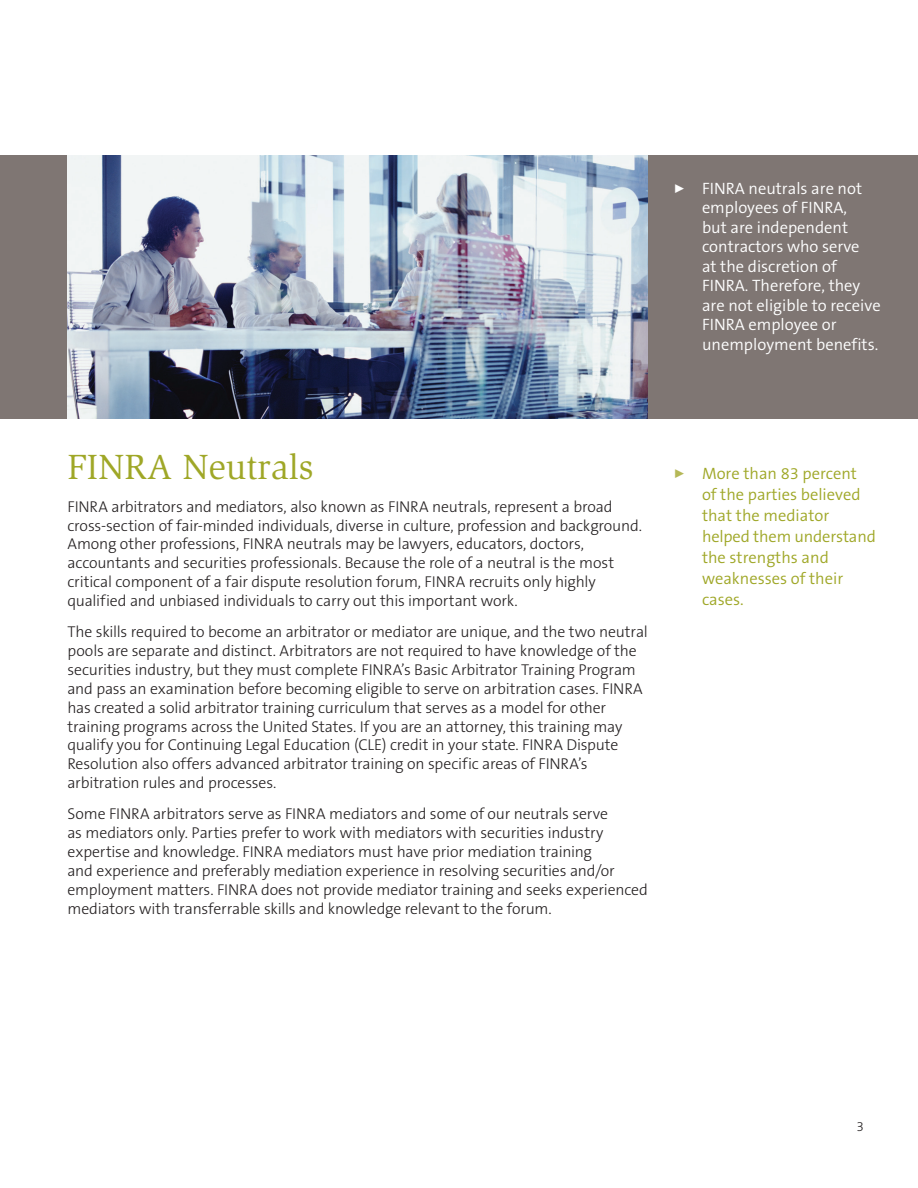
<style>
.page{position:relative;width:918px;height:1188px;background:#fff}
.page>*{position:absolute;margin:0;border:0;box-sizing:border-box;transform-origin:0 0}
.head_main{font:36px "Slimbach LT";letter-spacing:-.005em;color:#9fa727}
.t1{font:300 16.5px/19.5px "The Sans B4";color:#fff}
.t2{font:300 16.5px/21px "The Sans B4";color:#9fa727}
.text_main{font:300 15.75px/18.9px "The Sans B3";letter-spacing:-.01em;color:#231f20}
.footnote{font:300 13.5px "The Sans B3";color:#231f20}
</style>
<div class="page">
<div style="left:0;top:155px;width:918px;height:263px;background:#7f7673"></div>
<img style="left:68px;top:155px;width:580px;height:263px">
<p class="t1" style="left:702px;top:179px;width:180px;text-indent:-27px"><sup>0</sup> FINRA neutrals are not employees of FINRA,<br>but are independent contractors who serve<br>at the discretion of<br>FINRA. Therefore, they are not eligible to receive<br>FINRA employee or unemployment benefits.</p>
<p class="head_main" style="left:68px;top:447px;width:248px">FINRA Neutrals</p>
<p class="text_main" style="left:68px;top:497px;width:576px">FINRA arbitrators and mediators, also known as FINRA neutrals, represent a broad cross-section of fair-minded individuals, diverse in culture, profession and background.<br>Among other professions, FINRA neutrals may be lawyers, educators, doctors, accountants and securities professionals. Because the role of a neutral is the most critical component of a fair dispute resolution forum, FINRA recruits only highly qualified and unbiased individuals to carry out this important work.</p>
<p class="text_main" style="left:68px;top:623px;width:582px">The skills required to become an arbitrator or mediator are unique, and the two neutral pools are separate and distinct. Arbitrators are not required to have knowledge of the securities industry, but they must complete FINRA’s Basic Arbitrator Training Program and pass an examination before becoming eligible to serve on arbitration cases. FINRA has created a solid arbitrator training curriculum that serves as a model for other training programs across the United States. If you are an attorney, this training may qualify you for Continuing Legal Education (CLE) credit in your state. FINRA Dispute Resolution also offers advanced arbitrator training on specific areas of FINRA’s arbitration rules and processes.</p>
<p class="text_main" style="left:68px;top:805px;width:582px">Some FINRA arbitrators serve as FINRA mediators and some of our neutrals serve<br>as mediators only. Parties prefer to work with mediators with securities industry expertise and knowledge. FINRA mediators must have prior mediation training<br>and experience and preferably mediation experience in resolving securities and/or employment matters. FINRA does not provide mediator training and seeks experienced mediators with transferrable skills and knowledge relevant to the forum.</p>
<p class="t2" style="left:702px;top:464px;width:175px;text-indent:-27px"><sup>0</sup> More than 83 percent<br>of the parties believed that the mediator helped them understand the strengths and weaknesses of their cases.</p>
<p class="footnote" style="left:857px;top:1119px;width:9px">3</p>
</div>
